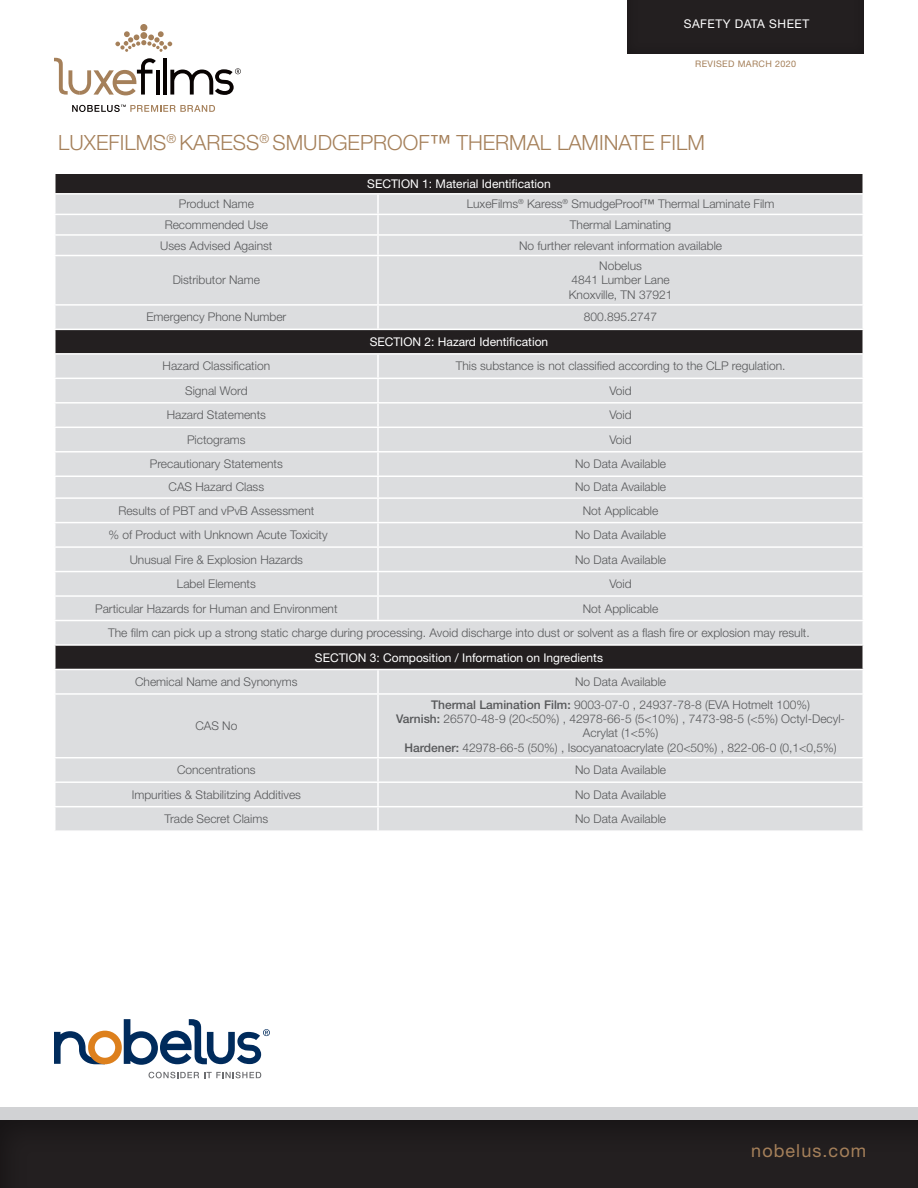
<style>
.page{position:relative;width:918px;height:1188px;background:#fff}
.page>*{position:absolute;margin:0;border:0;box-sizing:border-box;transform-origin:0 0}
.t1{font:300 21px "Helvetica Neue LT Std";color:#a5805a}
.t2{font:18px "Helvetica Neue LT Std";letter-spacing:.06em;color:#a5805a}
.t3{font:300 12px/14.4px "Helvetica Neue LT Std";color:#57585a;text-align:center}
.t4{font:12px "Helvetica Neue LT Std";color:#fff}
.t5{font:12px "Helvetica Neue LT Std";letter-spacing:.04em;color:#fff}
.t6{font:9px "Helvetica Neue LT Std";letter-spacing:.04em;color:#a5805a}
.s1{font-weight:400}
.s2{font-weight:500}
</style>
<div class="page">
<div style="left:0;top:1107px;width:918px;height:33px;background:#d1d2d4"></div>
<div style="left:0;top:1119px;width:918px;height:69px;background:#231f20"></div>
<div style="left:625px;top:0;width:240px;height:54px;background:#231f20"></div>
<svg style="left:149px;top:1072px;width:112px;height:6px"></svg>
<svg style="left:54px;top:1019px;width:216px;height:46px"></svg>
<div style="left:56px;top:174px;width:806px;height:19px;background:#231f20"></div>
<svg style="left:56px;top:195px;width:806px;height:635px;fill:#dcdddf"></svg>
<hr style="left:54px;top:214px;width:324px;height:1px;background:#fff">
<hr style="left:378px;top:214px;width:486px;height:1px;background:#fff">
<hr style="left:54px;top:234px;width:324px;height:2px;background:#fff">
<hr style="left:378px;top:234px;width:486px;height:2px;background:#fff">
<svg style="left:377px;top:195px;width:2px;height:60px"></svg>
<hr style="left:54px;top:255px;width:324px;height:1px;background:#fff">
<hr style="left:378px;top:255px;width:486px;height:1px;background:#fff">
<hr style="left:377px;top:256px;width:2px;height:48px;background:#fff">
<hr style="left:54px;top:304px;width:324px;height:2px;background:#fff">
<hr style="left:378px;top:304px;width:486px;height:2px;background:#fff">
<hr style="left:377px;top:306px;width:2px;height:23px;background:#fff">
<hr style="left:54px;top:329px;width:324px;height:1px;background:#fff">
<hr style="left:378px;top:329px;width:486px;height:1px;background:#fff">
<hr style="left:54px;top:353px;width:324px;height:2px;background:#fff">
<hr style="left:378px;top:353px;width:486px;height:2px;background:#fff">
<hr style="left:377px;top:355px;width:2px;height:23px;background:#fff">
<hr style="left:54px;top:378px;width:324px;height:1px;background:#fff">
<hr style="left:378px;top:378px;width:486px;height:1px;background:#fff">
<hr style="left:377px;top:379px;width:2px;height:23px;background:#fff">
<hr style="left:54px;top:402px;width:324px;height:2px;background:#fff">
<hr style="left:378px;top:402px;width:486px;height:2px;background:#fff">
<hr style="left:377px;top:404px;width:2px;height:23px;background:#fff">
<hr style="left:54px;top:427px;width:324px;height:1px;background:#fff">
<hr style="left:378px;top:427px;width:486px;height:1px;background:#fff">
<hr style="left:377px;top:428px;width:2px;height:23px;background:#fff">
<hr style="left:54px;top:451px;width:324px;height:2px;background:#fff">
<hr style="left:378px;top:451px;width:486px;height:2px;background:#fff">
<hr style="left:377px;top:453px;width:2px;height:23px;background:#fff">
<hr style="left:54px;top:476px;width:324px;height:1px;background:#fff">
<hr style="left:378px;top:476px;width:486px;height:1px;background:#fff">
<hr style="left:377px;top:477px;width:2px;height:20px;background:#fff">
<hr style="left:54px;top:497px;width:324px;height:2px;background:#fff">
<hr style="left:378px;top:497px;width:486px;height:2px;background:#fff">
<hr style="left:377px;top:499px;width:2px;height:23px;background:#fff">
<hr style="left:54px;top:522px;width:324px;height:1px;background:#fff">
<hr style="left:378px;top:522px;width:486px;height:1px;background:#fff">
<hr style="left:377px;top:523px;width:2px;height:23px;background:#fff">
<hr style="left:54px;top:546px;width:324px;height:2px;background:#fff">
<hr style="left:378px;top:546px;width:486px;height:2px;background:#fff">
<hr style="left:377px;top:548px;width:2px;height:23px;background:#fff">
<hr style="left:54px;top:571px;width:324px;height:1px;background:#fff">
<hr style="left:378px;top:571px;width:486px;height:1px;background:#fff">
<hr style="left:377px;top:572px;width:2px;height:23px;background:#fff">
<hr style="left:54px;top:595px;width:324px;height:2px;background:#fff">
<hr style="left:378px;top:595px;width:486px;height:2px;background:#fff">
<hr style="left:377px;top:597px;width:2px;height:23px;background:#fff">
<hr style="left:54px;top:620px;width:324px;height:1px;background:#fff">
<hr style="left:378px;top:620px;width:486px;height:1px;background:#fff">
<hr style="left:54px;top:644px;width:324px;height:2px;background:#fff">
<hr style="left:378px;top:644px;width:486px;height:2px;background:#fff">
<hr style="left:54px;top:669px;width:324px;height:1px;background:#fff">
<hr style="left:378px;top:669px;width:486px;height:1px;background:#fff">
<hr style="left:377px;top:670px;width:2px;height:23px;background:#fff">
<hr style="left:54px;top:693px;width:324px;height:2px;background:#fff">
<hr style="left:378px;top:693px;width:486px;height:2px;background:#fff">
<hr style="left:377px;top:695px;width:2px;height:62px;background:#fff">
<hr style="left:54px;top:757px;width:324px;height:1px;background:#fff">
<hr style="left:378px;top:757px;width:486px;height:1px;background:#fff">
<hr style="left:377px;top:758px;width:2px;height:23px;background:#fff">
<hr style="left:54px;top:781px;width:324px;height:2px;background:#fff">
<hr style="left:378px;top:781px;width:486px;height:2px;background:#fff">
<hr style="left:377px;top:783px;width:2px;height:23px;background:#fff">
<hr style="left:54px;top:806px;width:324px;height:1px;background:#fff">
<hr style="left:378px;top:806px;width:486px;height:1px;background:#fff">
<hr style="left:377px;top:807px;width:2px;height:23px;background:#fff">
<svg style="left:862px;top:174px;width:1px;height:81px"></svg>
<svg style="left:55px;top:174px;width:1px;height:81px"></svg>
<svg style="left:54px;top:58px;width:102px;height:37px"></svg>
<hr style="left:156px;top:70px;width:4px;height:25px;background:#080302">
<hr style="left:163px;top:58px;width:4px;height:37px;background:#080302">
<svg style="left:170px;top:68px;width:71px;height:27px"></svg>
<div style="left:140px;top:24px;width:7px;height:7px;background:#a5805a;border-radius:50%"></div>
<svg style="left:115px;top:31px;width:57px;height:21px"></svg>
<svg style="left:72px;top:105px;width:143px;height:7px"></svg>
<p class="t5" style="left:684px;top:17px;width:127px">SAFETY DATA SHEET</p>
<p class="t6" style="left:695px;top:59px;width:103px">REVISED MARCH 2020</p>
<p class="t1" style="left:58px;top:130px;width:648px">LUXEFILMS<sup>®</sup> KARESS<sup>®</sup> SMUDGEPROOF<span class="s1">™</span> THERMAL LAMINATE FILM</p>
<p class="t4" style="left:367px;top:176px;width:185px">SECTION 1: Material Identification</p>
<p class="t3" style="left:179px;top:197px;width:77px">Product Name</p>
<p class="t3" style="left:467px;top:197px;width:309px">LuxeFilms<sup>®</sup> Karess<sup>®</sup> SmudgeProof<span class="s1">™</span> Thermal Laminate Film</p>
<p class="t3" style="left:165px;top:217px;width:105px">Recommended Use</p>
<p class="t3" style="left:570px;top:217px;width:103px">Thermal Laminating</p>
<p class="t3" style="left:160px;top:238px;width:114px">Uses Advised Against</p>
<p class="t3" style="left:519px;top:238px;width:205px">No further relevant information available</p>
<p class="t3" style="left:173px;top:273px;width:89px">Distributor Name</p>
<p class="t3" style="left:599px;top:258px;width:44px">Nobelus</p>
<p class="t3" style="left:571px;top:273px;width:100px">4841 Lumber Lane</p>
<p class="t3" style="left:569px;top:287px;width:105px">Knoxville, TN 37921</p>
<p class="t3" style="left:146px;top:310px;width:142px">Emergency Phone Number</p>
<p class="t3" style="left:584px;top:310px;width:75px">800.895.2747</p>
<p class="t4" style="left:370px;top:334px;width:180px">SECTION 2: Hazard Identification</p>
<p class="t3" style="left:163px;top:359px;width:109px">Hazard Classification</p>
<p class="t3" style="left:456px;top:359px;width:331px">This substance is not classified according to the CLP regulation.</p>
<p class="t3" style="left:185px;top:383px;width:64px">Signal Word</p>
<p class="t3" style="left:610px;top:383px;width:24px">Void</p>
<p class="t3" style="left:167px;top:408px;width:101px">Hazard Statements</p>
<p class="t3" style="left:610px;top:408px;width:24px">Void</p>
<p class="t3" style="left:187px;top:432px;width:60px">Pictograms</p>
<p class="t3" style="left:610px;top:432px;width:24px">Void</p>
<p class="t3" style="left:150px;top:457px;width:135px">Precautionary Statements</p>
<p class="t3" style="left:575px;top:457px;width:93px">No Data Available</p>
<p class="t3" style="left:169px;top:480px;width:97px">CAS Hazard Class</p>
<p class="t3" style="left:575px;top:480px;width:93px">No Data Available</p>
<p class="t3" style="left:118px;top:503px;width:198px">Results of PBT and vPvB Assessment</p>
<p class="t3" style="left:583px;top:503px;width:77px">Not Applicable</p>
<p class="t3" style="left:108px;top:527px;width:221px">% of Product with Unknown Acute Toxicity</p>
<p class="t3" style="left:575px;top:527px;width:93px">No Data Available</p>
<p class="t3" style="left:130px;top:552px;width:175px">Unusual Fire &amp; Explosion Hazards</p>
<p class="t3" style="left:575px;top:552px;width:93px">No Data Available</p>
<p class="t3" style="left:177px;top:576px;width:80px">Label Elements</p>
<p class="t3" style="left:610px;top:576px;width:24px">Void</p>
<p class="t3" style="left:95px;top:601px;width:244px">Particular Hazards for Human and Environment</p>
<p class="t3" style="left:583px;top:601px;width:77px">Not Applicable</p>
<p class="t3" style="left:108px;top:625px;width:703px">The film can pick up a strong static charge during processing. Avoid discharge into dust or solvent as a flash fire or explosion may result.</p>
<p class="t4" style="left:315px;top:650px;width:290px">SECTION 3: Composition / Information on Ingredients</p>
<p class="t3" style="left:135px;top:674px;width:164px">Chemical Name and Synonyms</p>
<p class="t3" style="left:575px;top:674px;width:93px">No Data Available</p>
<p class="t3" style="left:195px;top:718px;width:44px">CAS No</p>
<p class="t3" style="left:431px;top:697px;width:381px"><span class="s2">Thermal Lamination Film:</span> 9003-07-0 , 24937-78-8 (EVA Hotmelt 100%)</p>
<p class="t3" style="left:396px;top:711px;width:450px"><span class="s2">Varnish:</span> 26570-48-9 (20&lt;50%) , 42978-66-5 (5&lt;10%) , 7473-98-5 (&lt;5%) Octyl-Decyl-<br>Acrylat (1&lt;5%)</p>
<p class="t3" style="left:405px;top:740px;width:434px"><span class="s2">Hardener:</span> 42978-66-5 (50%) , Isocyanatoacrylate (20&lt;50%) , 822-06-0 (0,1&lt;0,5%)</p>
<p class="t3" style="left:177px;top:763px;width:80px">Concentrations</p>
<p class="t3" style="left:575px;top:763px;width:93px">No Data Available</p>
<p class="t3" style="left:132px;top:787px;width:171px">Impurities &amp; Stabilitzing Additives</p>
<p class="t3" style="left:575px;top:787px;width:93px">No Data Available</p>
<p class="t3" style="left:165px;top:811px;width:105px">Trade Secret Claims</p>
<p class="t3" style="left:575px;top:811px;width:93px">No Data Available</p>
<h2 class="t2" style="left:751px;top:1139px;width:116px">nobelus.com</h2>
</div>
